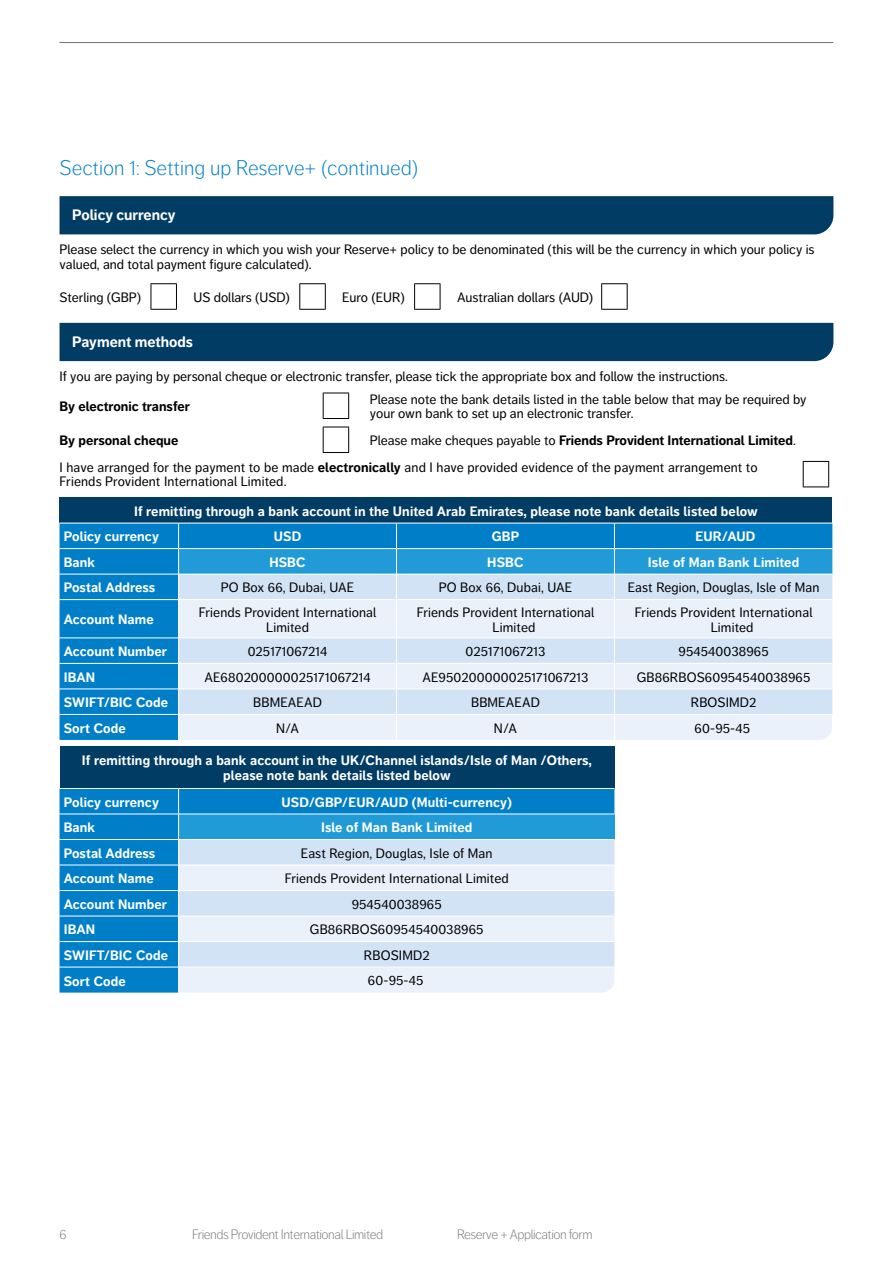
<style>
.page{position:relative;width:893px;height:1263px;background:#fff}
.page>*{position:absolute;margin:0;border:0;box-sizing:border-box;transform-origin:0 0}
.App_Form_Sub_Head_sm{font:300 21px "Friends Life Dagny";color:#007fc8}
.App_Form_Section_hea{font:700 15px "Friends Life Dagny";color:#fff}
.App_Form_question_9{font:13.5px/13.5px "Friends Life Dagny";color:#000}
.App_Form_Numbered_In{font:700 13.5px/15px "Friends Life Dagny";letter-spacing:.01em;color:#fff;text-align:center}
.App_Form_Numbered_In-2{font:13.5px/15px "Friends Life Dagny";letter-spacing:.01em;color:#000}
.App_Form_question_9-2{font:700 13.5px "Friends Life Dagny";color:#000}
.t1{font:300 13.5px "Friends Life Dagny";letter-spacing:-.035em;color:#7c7b7b}
.s1{font-weight:400}
.s2{font-weight:700}
</style>
<div class="page">
<hr style="left:60px;top:42px;width:773px;height:1px;background:#7c7b7b">
<div style="left:60px;top:323px;width:773px;height:38px;background:#003c64"></div>
<svg style="left:323px;top:393px;width:27px;height:60px"></svg>
<svg style="left:803px;top:461px;width:26px;height:26px"></svg>
<div style="left:60px;top:497px;width:772px;height:26px;background:#003c64"></div>
<div style="left:60px;top:524px;width:118px;height:216px;background:#007fc8"></div>
<svg style="left:179px;top:600px;width:653px;height:140px;background:#e2ecf9"></svg>
<hr style="left:396px;top:600px;width:1px;height:37px;background:#fff">
<hr style="left:614px;top:600px;width:1px;height:37px;background:#fff">
<hr style="left:179px;top:637px;width:217px;height:1px;background:#fff">
<hr style="left:396px;top:637px;width:218px;height:1px;background:#fff">
<hr style="left:614px;top:637px;width:218px;height:1px;background:#fff">
<hr style="left:179px;top:663px;width:217px;height:1px;background:#fff">
<hr style="left:396px;top:663px;width:218px;height:1px;background:#fff">
<hr style="left:179px;top:688px;width:217px;height:1px;background:#fff">
<hr style="left:396px;top:688px;width:218px;height:1px;background:#fff">
<hr style="left:179px;top:714px;width:217px;height:1px;background:#fff">
<hr style="left:396px;top:714px;width:218px;height:1px;background:#fff">
<svg style="left:396px;top:638px;width:1px;height:102px"></svg>
<hr style="left:60px;top:574px;width:119px;height:1px;background:#fff">
<hr style="left:60px;top:599px;width:119px;height:1px;background:#fff">
<hr style="left:60px;top:637px;width:119px;height:1px;background:#fff">
<hr style="left:60px;top:663px;width:119px;height:1px;background:#fff">
<hr style="left:60px;top:688px;width:119px;height:1px;background:#fff">
<hr style="left:60px;top:714px;width:119px;height:1px;background:#fff">
<svg style="left:178px;top:638px;width:1px;height:102px"></svg>
<svg style="left:178px;top:523px;width:654px;height:76px;background:#56acdd"></svg>
<hr style="left:60px;top:548px;width:119px;height:1px;background:#fff">
<hr style="left:179px;top:548px;width:217px;height:1px;background:#fff">
<hr style="left:396px;top:548px;width:218px;height:1px;background:#fff">
<hr style="left:614px;top:548px;width:218px;height:1px;background:#fff">
<svg style="left:614px;top:638px;width:218px;height:102px;background:#dfeaf8"></svg>
<div style="left:60px;top:746px;width:554px;height:42px;background:#003c64"></div>
<div style="left:60px;top:789px;width:118px;height:203px;background:#007fc8"></div>
<hr style="left:60px;top:839px;width:119px;height:1px;background:#fff">
<hr style="left:60px;top:865px;width:119px;height:1px;background:#fff">
<hr style="left:60px;top:890px;width:119px;height:1px;background:#fff">
<hr style="left:60px;top:916px;width:119px;height:1px;background:#fff">
<hr style="left:60px;top:941px;width:119px;height:1px;background:#fff">
<hr style="left:60px;top:967px;width:119px;height:1px;background:#fff">
<hr style="left:60px;top:814px;width:119px;height:1px;background:#fff">
<svg style="left:178px;top:789px;width:436px;height:203px;background:#aed4ee"></svg>
<div style="left:60px;top:196px;width:773px;height:38px;background:#003c64"></div>
<svg style="left:151px;top:283px;width:26px;height:27px"></svg>
<svg style="left:414px;top:283px;width:214px;height:27px"></svg>
<svg style="left:299px;top:283px;width:27px;height:27px"></svg>
<p class="App_Form_Sub_Head_sm" style="left:60px;top:156px;width:360px">Section 1: Setting up Reserve+ (continued)</p>
<p class="App_Form_Section_hea" style="left:72px;top:206px;width:105px">Policy currency</p>
<p class="App_Form_question_9" style="left:60px;top:242px;width:756px;line-height:15px">Please select the currency in which you wish your Reserve+ policy to be denominated (this will be the currency in which your policy is valued, and total payment figure calculated).</p>
<p class="App_Form_question_9" style="left:60px;top:291px;width:83px">Sterling (GBP)</p>
<p class="App_Form_question_9" style="left:193px;top:291px;width:98px">US dollars (USD)</p>
<p class="App_Form_question_9" style="left:342px;top:291px;width:64px">Euro (EUR)</p>
<p class="App_Form_question_9" style="left:457px;top:291px;width:138px">Australian dollars (AUD)</p>
<p class="App_Form_Section_hea" style="left:72px;top:332px;width:122px">Payment methods</p>
<p class="App_Form_question_9" style="left:60px;top:369px;width:670px">If you are paying by personal cheque or electronic transfer, please tick the appropriate box and follow the instructions.</p>
<p class="App_Form_question_9-2" style="left:60px;top:399px;width:132px">By electronic transfer</p>
<p class="App_Form_question_9" style="left:370px;top:393px;width:438px">Please note the bank details listed in the table below that may be required by your own bank to set up an electronic transfer.</p>
<p class="App_Form_question_9-2" style="left:60px;top:433px;width:120px">By personal cheque</p>
<p class="App_Form_question_9-2" style="left:370px;top:433px;width:427px"><span class="s1">Please make cheques payable to</span> Friends Provident International Limited<span class="s1">.</span></p>
<p class="App_Form_question_9" style="left:60px;top:461px;width:700px">I have arranged for the payment to be made <span class="s2">electronically</span> and I have provided evidence of the payment arrangement to<br>Friends Provident International Limited.</p>
<p class="App_Form_Numbered_In" style="left:134px;top:503px;width:625px">If remitting through a bank account in the United Arab Emirates, please note bank details listed below</p>
<p class="App_Form_Numbered_In" style="left:64px;top:529px;width:97px">Policy currency</p>
<p class="App_Form_Numbered_In" style="left:274px;top:529px;width:29px">USD</p>
<p class="App_Form_Numbered_In" style="left:492px;top:529px;width:29px">GBP</p>
<p class="App_Form_Numbered_In" style="left:695px;top:529px;width:61px">EUR/AUD</p>
<p class="App_Form_Numbered_In" style="left:64px;top:555px;width:33px">Bank</p>
<p class="App_Form_Numbered_In" style="left:269px;top:555px;width:38px">HSBC</p>
<p class="App_Form_Numbered_In" style="left:487px;top:555px;width:38px">HSBC</p>
<p class="App_Form_Numbered_In" style="left:648px;top:555px;width:153px">Isle of Man Bank Limited</p>
<p class="App_Form_Numbered_In" style="left:64px;top:580px;width:93px">Postal Address</p>
<p class="App_Form_Numbered_In-2" style="left:221px;top:580px;width:135px">PO Box 66, Dubai, UAE</p>
<p class="App_Form_Numbered_In-2" style="left:439px;top:580px;width:135px">PO Box 66, Dubai, UAE</p>
<p class="App_Form_Numbered_In-2" style="left:628px;top:580px;width:193px">East Region, Douglas, Isle of Man</p>
<p class="App_Form_Numbered_In" style="left:64px;top:612px;width:91px">Account Name</p>
<p class="App_Form_Numbered_In-2" style="left:199px;top:605px;width:179px;text-align:center">Friends Provident International<br>Limited</p>
<p class="App_Form_Numbered_In-2" style="left:493px;top:605px;width:103px;text-indent:-76px">Friends Provident International<br>Limited</p>
<p class="App_Form_Numbered_In-2" style="left:711px;top:605px;width:103px;text-indent:-76px">Friends Provident International<br>Limited</p>
<p class="App_Form_Numbered_In" style="left:64px;top:644px;width:105px">Account Number</p>
<p class="App_Form_Numbered_In-2" style="left:248px;top:644px;width:81px">025171067214</p>
<p class="App_Form_Numbered_In-2" style="left:466px;top:644px;width:81px">025171067213</p>
<p class="App_Form_Numbered_In-2" style="left:679px;top:644px;width:92px">954540038965</p>
<p class="App_Form_Numbered_In" style="left:64px;top:669px;width:33px">IBAN</p>
<p class="App_Form_Numbered_In-2" style="left:204px;top:669px;width:168px">AE680200000025171067214</p>
<p class="App_Form_Numbered_In-2" style="left:422px;top:669px;width:168px">AE950200000025171067213</p>
<p class="App_Form_Numbered_In-2" style="left:637px;top:669px;width:175px">GB86RBOS60954540038965</p>
<p class="App_Form_Numbered_In" style="left:64px;top:695px;width:106px">SWIFT/BIC Code</p>
<p class="App_Form_Numbered_In-2" style="left:253px;top:695px;width:70px">BBMEAEAD</p>
<p class="App_Form_Numbered_In-2" style="left:471px;top:695px;width:70px">BBMEAEAD</p>
<p class="App_Form_Numbered_In-2" style="left:691px;top:695px;width:67px">RBOSIMD2</p>
<p class="App_Form_Numbered_In" style="left:64px;top:721px;width:64px">Sort Code</p>
<p class="App_Form_Numbered_In-2" style="left:276px;top:721px;width:25px">N/A</p>
<p class="App_Form_Numbered_In-2" style="left:494px;top:721px;width:25px">N/A</p>
<p class="App_Form_Numbered_In-2" style="left:695px;top:721px;width:57px">60-95-45</p>
<p class="App_Form_Numbered_In" style="left:82px;top:753px;width:512px">If remitting through a bank account in the UK/Channel islands/Isle of Man /Others, please note bank details listed below</p>
<p class="App_Form_Numbered_In" style="left:64px;top:795px;width:97px">Policy currency</p>
<p class="App_Form_Numbered_In" style="left:281px;top:795px;width:232px">USD/GBP/EUR/AUD (Multi-currency)</p>
<p class="App_Form_Numbered_In" style="left:64px;top:820px;width:33px">Bank</p>
<p class="App_Form_Numbered_In" style="left:321px;top:820px;width:153px">Isle of Man Bank Limited</p>
<p class="App_Form_Numbered_In" style="left:64px;top:846px;width:93px">Postal Address</p>
<p class="App_Form_Numbered_In-2" style="left:301px;top:846px;width:193px">East Region, Douglas, Isle of Man</p>
<p class="App_Form_Numbered_In" style="left:64px;top:871px;width:91px">Account Name</p>
<p class="App_Form_Numbered_In-2" style="left:285px;top:871px;width:226px">Friends Provident International Limited</p>
<p class="App_Form_Numbered_In" style="left:64px;top:897px;width:105px">Account Number</p>
<p class="App_Form_Numbered_In-2" style="left:352px;top:897px;width:92px">954540038965</p>
<p class="App_Form_Numbered_In" style="left:64px;top:922px;width:33px">IBAN</p>
<p class="App_Form_Numbered_In-2" style="left:310px;top:922px;width:175px">GB86RBOS60954540038965</p>
<p class="App_Form_Numbered_In" style="left:64px;top:948px;width:106px">SWIFT/BIC Code</p>
<p class="App_Form_Numbered_In-2" style="left:364px;top:948px;width:67px">RBOSIMD2</p>
<p class="App_Form_Numbered_In" style="left:64px;top:973px;width:64px">Sort Code</p>
<p class="App_Form_Numbered_In-2" style="left:368px;top:973px;width:57px">60-95-45</p>
<p class="t1" style="left:60px;top:1226px;width:9px">6</p>
<p class="t1" style="left:192px;top:1226px;width:193px">Friends Provident International Limited</p>
<p class="t1" style="left:457px;top:1226px;width:137px">Reserve + Application form</p>
</div>
